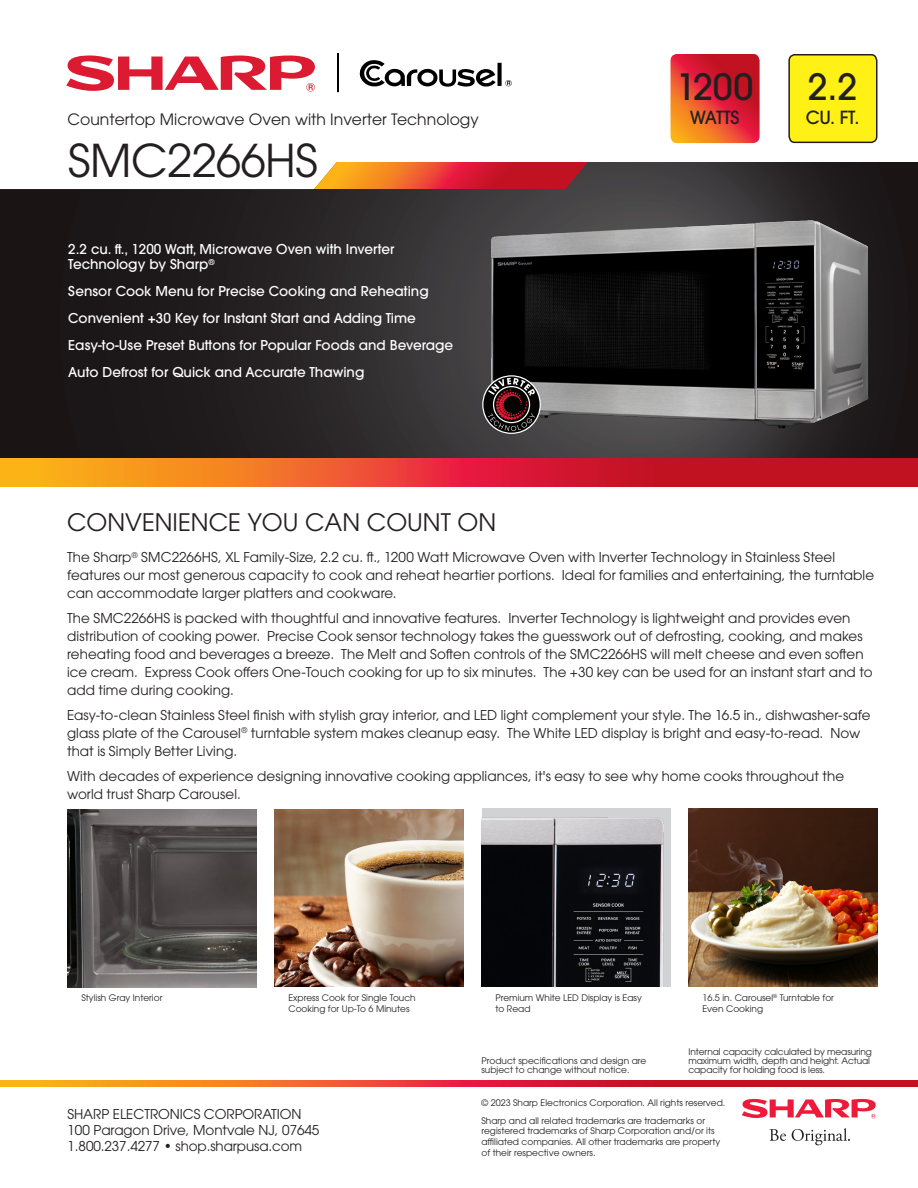
<style>
.page{position:relative;width:918px;height:1188px;background:#fff}
.page>*{position:absolute;margin:0;border:0;box-sizing:border-box;transform-origin:0 0}
.Model_Number{font:45px "ITC Avant Garde Pro";letter-spacing:-.01em;color:#231f20}
.t1{font:500 36px "ITC Avant Garde Pro";color:#231f20}
.Headline{font:24px "ITC Avant Garde Pro";color:#231f20}
.t2{font:500 18px "ITC Avant Garde Pro";letter-spacing:-.02em;color:#231f20}
.t3{font:15.6px "ITC Avant Garde Std";color:#231f20}
.overview_text{font:13.5px/18px "ITC Avant Garde Pro";letter-spacing:.005em;color:#231f20}
.Feature_Bullets{font:500 13.5px/15px "ITC Avant Garde Pro";color:#fff}
.Photo_Caption{font:9px/10.8px "ITC Avant Garde Pro";color:#231f20}
</style>
<div class="page">
<svg style="left:0;top:162px;width:918px;height:297px;background:#252122"></svg>
<svg style="left:670px;top:54px;width:90px;height:89px;background:#e03e2f"></svg>
<div style="left:789px;top:55px;width:88px;height:87px;background:#fff116;border-radius:6px"></div>
<div style="left:788px;top:54px;width:90px;height:89px;border:2px solid #231f20;border-radius:6px"></div>
<svg style="left:66px;top:55px;width:249px;height:37px"></svg>
<svg style="left:337px;top:53px;width:1px;height:39px"></svg>
<svg style="left:359px;top:60px;width:153px;height:27px"></svg>
<svg style="left:770px;top:1129px;width:16px;height:12px"></svg>
<svg style="left:792px;top:1128px;width:58px;height:17px"></svg>
<svg style="left:742px;top:1099px;width:134px;height:19px"></svg>
<svg style="left:0;top:459px;width:918px;height:27px;background:#df4927"></svg>
<svg style="left:0;top:162px;width:588px;height:27px"></svg>
<svg style="left:0;top:1080px;width:918px;height:7px;background:#de4627"></svg>
<img style="left:457px;top:171px;width:444px;height:291px">
<img style="left:275px;top:810px;width:189px;height:177px">
<img style="left:68px;top:810px;width:189px;height:178px">
<img style="left:482px;top:809px;width:189px;height:178px">
<img style="left:689px;top:809px;width:189px;height:178px">
<svg style="left:482px;top:375px;width:59px;height:59px;background:#4c3d3e"></svg>
<p class="t3" style="left:68px;top:110px;width:413px">Countertop Microwave Oven with Inverter Technology</p>
<p class="Model_Number" style="left:68px;top:132px;width:251px">SMC2266HS</p>
<p class="Feature_Bullets" style="left:68px;top:242px;width:328px">2.2 cu. ft., 1200 Watt, Microwave Oven with Inverter<br>Technology by Sharp<sup>®</sup></p>
<p class="Feature_Bullets" style="left:68px;top:284px;width:362px">Sensor Cook Menu for Precise Cooking and Reheating</p>
<p class="Feature_Bullets" style="left:68px;top:310px;width:349px">Convenient +30 Key for Instant Start and Adding Time</p>
<p class="Feature_Bullets" style="left:68px;top:337px;width:386px">Easy-to-Use Preset Buttons for Popular Foods and Beverage</p>
<p class="Feature_Bullets" style="left:68px;top:364px;width:298px">Auto Defrost for Quick and Accurate Thawing</p>
<p class="t1" style="left:676px;top:64px;width:79px">1200</p>
<p class="t2" style="left:690px;top:106px;width:51px">WATTS</p>
<p class="t1" style="left:808px;top:64px;width:51px">2.2</p>
<p class="t2" style="left:806px;top:106px;width:55px">CU. FT.</p>
<p class="Headline" style="left:67px;top:507px;width:431px">CONVENIENCE YOU CAN COUNT ON</p>
<p class="overview_text" style="left:67px;top:548px;width:809px">The Sharp<sup>®</sup> SMC2266HS, XL Family-Size, 2.2 cu. ft., 1200 Watt Microwave Oven with Inverter Technology in Stainless Steel features our most generous capacity to cook and reheat heartier portions. Ideal for families and entertaining, the turntable can accommodate larger platters and cookware.</p>
<p class="overview_text" style="left:67px;top:609px;width:807px">The SMC2266HS is packed with thoughtful and innovative features. Inverter Technology is lightweight and provides even distribution of cooking power. Precise Cook sensor technology takes the guesswork out of defrosting, cooking, and makes reheating food and beverages a breeze. The Melt and Soften controls of the SMC2266HS will melt cheese and even soften ice cream. Express Cook offers One-Touch cooking for up to six minutes. The +30 key can be used for an instant start and to add time during cooking.</p>
<p class="overview_text" style="left:67px;top:706px;width:805px">Easy-to-clean Stainless Steel finish with stylish gray interior, and LED light complement your style. The 16.5 in., dishwasher-safe glass plate of the Carousel<sup>®</sup> turntable system makes cleanup easy. The White LED display is bright and easy-to-read. Now that is Simply Better Living.</p>
<p class="overview_text" style="left:67px;top:766px;width:779px">With decades of experience designing innovative cooking appliances, it's easy to see why home cooks throughout the world trust Sharp Carousel.</p>
<p class="Photo_Caption" style="left:288px;top:992px;width:129px">Express Cook for Single Touch<br>Cooking for Up-To 6 Minutes</p>
<p class="Photo_Caption" style="left:702px;top:992px;width:133px">16.5 in. Carousel<sup>®</sup> Turntable for<br>Even Cooking</p>
<p class="Photo_Caption" style="left:81px;top:992px;width:82px">Stylish Gray Interior</p>
<p class="Photo_Caption" style="left:495px;top:992px;width:148px">Premium White LED Display is Easy to Read</p>
<p class="Photo_Caption" style="left:482px;top:1056px;width:166px;line-height:9px">Product specifications and design are subject to change without notice.</p>
<p class="Photo_Caption" style="left:688px;top:1047px;width:185px;line-height:9px">Internal capacity calculated by measuring maximum width, depth and height. Actual capacity for holding food is less.</p>
<p class="overview_text" style="left:68px;top:1106px;width:253px;line-height:16.2px">SHARP ELECTRONICS CORPORATION<br>100 Paragon Drive, Montvale NJ, 07645<br>1.800.237.4277 • shop.sharpusa.com</p>
<p class="Photo_Caption" style="left:482px;top:1094px;width:245px;line-height:17.5px">© 2023 Sharp Electronics Corporation. All rights reserved.<br>Sharp and all related trademarks are trademarks or</p>
<p class="Photo_Caption" style="left:482px;top:1126px;width:240px">registered trademarks of Sharp Corporation and/or its affiliated companies. All other trademarks are property of their respective owners.</p>
</div>
